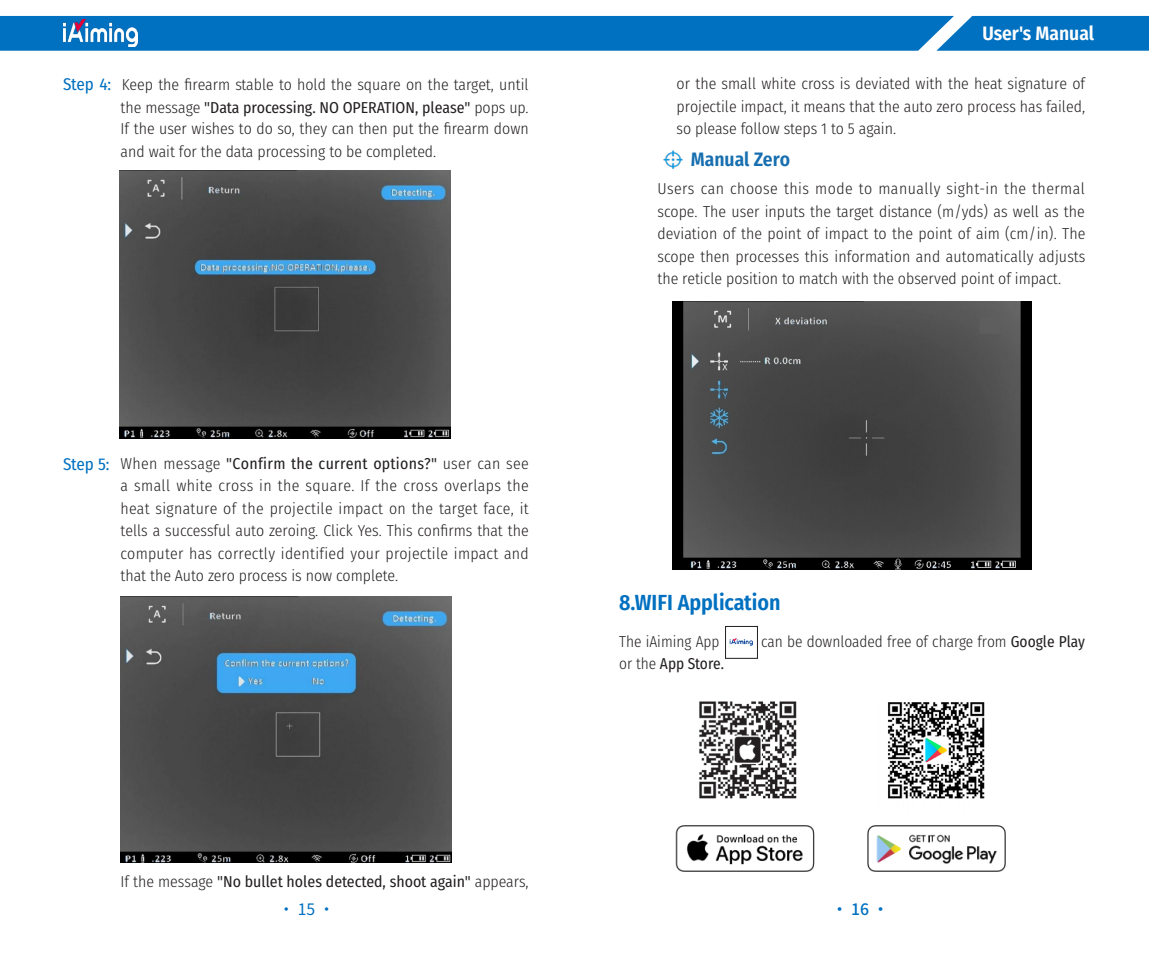
<style>
.page{position:relative;width:1149px;height:957px;background:#fff}
.page>*{position:absolute;margin:0;border:0;box-sizing:border-box;transform-origin:0 0}
.t1{font:700 condensed 20.25px "Glow Sans TC";color:#0070c0}
.t2{font:700 condensed 18px "Glow Sans TC";color:#fff}
.t3{font:700 condensed 18px "Glow Sans TC";color:#176faf}
.t4{font:15.75px "Source Han Sans SC";color:#0070c0}
.t5{font:500 15.75px "Source Han Sans SC";color:#0070c0}
.t6{font:condensed 14.62px/22.5px "Glow Sans TC";color:#231f20;text-align:justify}
.t7{font:500 condensed 14.62px "Glow Sans TC";color:#231f20}
.s1{font-family:"Glow Sans SC";font-weight:500;font-size:15.75px;color:#0070c0}
.s2{font-weight:500}
.s3{font-weight:400}
</style>
<div class="page">
<div style="left:0;top:16px;width:1148px;height:35px;background:#0070c0"></div>
<img style="left:63px;top:20px;width:74px;height:27px">
<img style="left:120px;top:170px;width:331px;height:269px">
<img style="left:120px;top:596px;width:331px;height:267px">
<img style="left:672px;top:301px;width:359px;height:269px">
<img style="left:729px;top:638px;width:24px;height:8px">
<div style="left:725px;top:626px;width:32px;height:32px;border:1px solid #231f20"></div>
<img style="left:675px;top:702px;width:331px;height:170px">
<img style="left:695px;top:701px;width:104px;height:100px">
<img style="left:887px;top:702px;width:97px;height:96px">
<img style="left:663px;top:150px;width:20px;height:19px">
<p class="t6" style="left:63px;top:75px;width:467px;line-height:23.2px;text-align:right"><span class="s1">Step 4:</span> Keep the firearm stable to hold the square on the target, until the message <span class="s2">"Data processing. NO OPERATION, please"</span> pops up.</p>
<p class="t6" style="left:121px;top:120px;width:409px">If the user wishes to do so, they can then put the firearm down and wait for the data processing to be completed.</p>
<p class="t6" style="left:121px;top:454px;width:409px;text-indent:-57px"><span class="s1">Step 5:</span> When message <span class="s2">"Confirm the current options?"</span> user can see a small white cross in the square. If the cross overlaps the heat signature of the projectile impact on the target face, it tells a successful auto zeroing. Click Yes. This confirms that the computer has correctly identified your projectile impact and that the Auto zero process is now complete.</p>
<p class="t7" style="left:121px;top:872px;width:409px"><span class="s3">If the message</span> "No bullet holes detected, shoot again" <span class="s3">appears,</span></p>
<p class="t2" style="left:982px;top:22px;width:113px">User's Manual</p>
<p class="t6" style="left:676px;top:74px;width:410px">or the small white cross is deviated with the heat signature of projectile impact, it means that the auto zero process has failed, so please follow steps 1 to 5 again.</p>
<p class="t3" style="left:690px;top:148px;width:101px">Manual Zero</p>
<p class="t6" style="left:657px;top:180px;width:429px">Users can choose this mode to manually sight-in the thermal scope. The user inputs the target distance (m/yds) as well as the deviation of the point of impact to the point of aim (cm/in). The scope then processes this information and automatically adjusts the reticle position to match with the observed point of impact.</p>
<h1 class="t1" style="left:619px;top:590px;width:163px">8.WIFI Application</h1>
<p class="t6" style="left:619px;top:632px;width:102px">The iAiming App</p>
<p class="t6" style="left:761px;top:632px;width:325px">can be downloaded free of charge from <span class="s2">Google Play</span></p>
<p class="t7" style="left:619px;top:655px;width:106px"><span class="s3">or the</span> App Store.</p>
<p class="t4" style="left:278px;top:900px;width:58px">· 15 ·</p>
<p class="t5" style="left:831px;top:900px;width:58px">· 16 ·</p>
</div>
